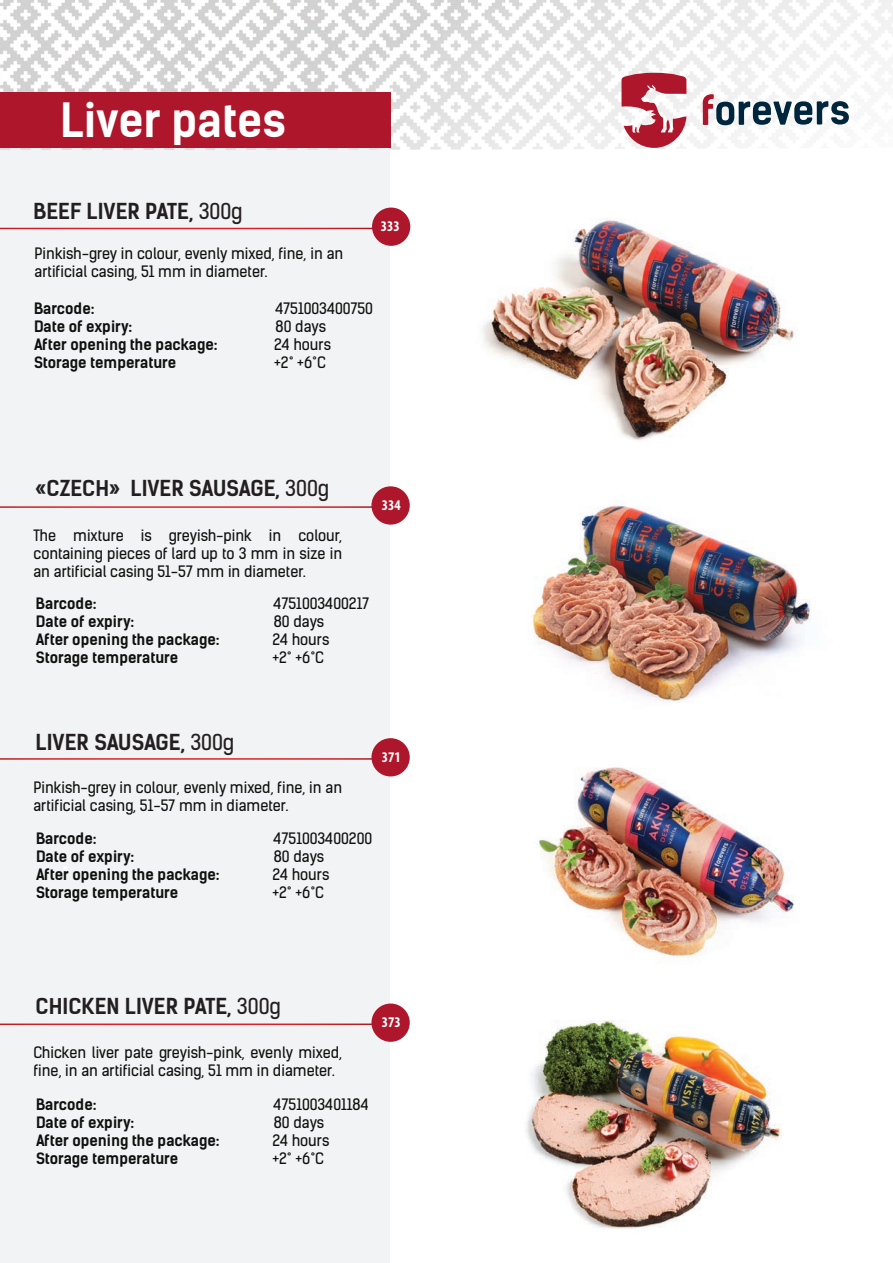
<style>
.page{position:relative;width:893px;height:1263px;background:#fff}
.page>*{position:absolute;margin:0;border:0;box-sizing:border-box;transform-origin:0 0}
.t1{font:700 45px "Kelson Sans";color:#fff}
.t2{font:700 21px "Kelson Sans";color:#231f20}
.t3{font:15px/18px "Kelson Sans";color:#0f110f}
.t4{font:700 15px "Kelson Sans";color:#0f110f}
.t5{font:700 condensed 14.7px "Myriad Pro";color:#fff}
.s1{font-weight:400}
</style>
<div class="page">
<img style="left:525px;top:1020px;width:257px;height:209px">
<img style="left:539px;top:767px;width:255px;height:191px">
<img style="left:532px;top:505px;width:279px;height:198px">
<img style="left:483px;top:218px;width:311px;height:222px">
<img style="left:0;top:0;width:893px;height:150px">
<div style="left:0;top:140px;width:390px;height:1123px;background:#f2f3f4"></div>
<div style="left:0;top:92px;width:390px;height:56px;background:#ae172b"></div>
<svg style="left:703px;top:94px;width:146px;height:31px"></svg>
<svg style="left:621px;top:73px;width:65px;height:75px"></svg>
<hr style="left:0;top:228px;width:387px;height:1px;background:#fff">
<hr style="left:0;top:506px;width:393px;height:2px;background:#fff">
<div style="left:372px;top:208px;width:38px;height:38px;background:#ae172b;border-radius:50%"></div>
<div style="left:371px;top:486px;width:39px;height:39px;background:#ae172b;border-radius:50%"></div>
<hr style="left:0;top:758px;width:393px;height:2px;background:#fff">
<div style="left:371px;top:738px;width:39px;height:38px;background:#ae172b;border-radius:50%"></div>
<hr style="left:0;top:1023px;width:393px;height:2px;background:#fff">
<div style="left:371px;top:1003px;width:39px;height:39px;background:#ae172b;border-radius:50%"></div>
<svg style="left:741px;top:1228px;width:41px;height:1px"></svg>
<svg style="left:706px;top:1218px;width:28px;height:11px"></svg>
<h1 class="t1" style="left:60px;top:93px;width:227px">Liver pates</h1>
<h2 class="t2" style="left:33px;top:199px;width:211px">BEEF LIVER PATE, <span class="s1">300g</span></h2>
<p class="t3" style="left:35px;top:245px;width:310px">Pinkish-grey in colour, evenly mixed, fine, in an artificial casing, 51 mm in diameter.</p>
<p class="t4" style="left:34px;top:299px;width:62px">Barcode:</p>
<p class="t3" style="left:275px;top:299px;width:99px">4751003400750</p>
<p class="t4" style="left:34px;top:317px;width:100px">Date of expiry:</p>
<p class="t3" style="left:275px;top:317px;width:52px">80 days</p>
<p class="t4" style="left:34px;top:335px;width:185px">After opening the package:</p>
<p class="t3" style="left:274px;top:335px;width:58px">24 hours</p>
<p class="t4" style="left:34px;top:353px;width:144px">Storage temperature</p>
<p class="t3" style="left:274px;top:353px;width:53px">+2˚ +6˚C</p>
<p class="t5" style="left:381px;top:217px;width:20px">333</p>
<h2 class="t2" style="left:36px;top:476px;width:295px">«CZECH» LIVER SAUSAGE, <span class="s1">300g</span></h2>
<p class="t3" style="left:33px;top:526px;width:310px;text-align:justify">The mixture is greyish-pink in colour, containing pieces of lard up to 3 mm in size in an artificial casing 51-57 mm in diameter.</p>
<p class="t4" style="left:36px;top:594px;width:62px">Barcode:</p>
<p class="t3" style="left:274px;top:594px;width:97px">4751003400217</p>
<p class="t4" style="left:36px;top:612px;width:100px">Date of expiry:</p>
<p class="t3" style="left:274px;top:612px;width:52px">80 days</p>
<p class="t4" style="left:36px;top:630px;width:185px">After opening the package:</p>
<p class="t3" style="left:272px;top:630px;width:58px">24 hours</p>
<p class="t4" style="left:36px;top:648px;width:144px">Storage temperature</p>
<p class="t3" style="left:272px;top:648px;width:53px">+2˚ +6˚C</p>
<p class="t5" style="left:382px;top:496px;width:20px">334</p>
<h2 class="t2" style="left:36px;top:729px;width:200px">LIVER SAUSAGE, <span class="s1">300g</span></h2>
<p class="t3" style="left:33px;top:778px;width:310px">Pinkish-grey in colour, evenly mixed, fine, in an artificial casing, 51-57 mm in diameter.</p>
<p class="t4" style="left:36px;top:830px;width:62px">Barcode:</p>
<p class="t3" style="left:274px;top:830px;width:100px">4751003400200</p>
<p class="t4" style="left:36px;top:848px;width:100px">Date of expiry:</p>
<p class="t3" style="left:274px;top:848px;width:52px">80 days</p>
<p class="t4" style="left:36px;top:866px;width:185px">After opening the package:</p>
<p class="t3" style="left:272px;top:866px;width:58px">24 hours</p>
<p class="t4" style="left:36px;top:884px;width:144px">Storage temperature</p>
<p class="t3" style="left:272px;top:884px;width:53px">+2˚ +6˚C</p>
<p class="t5" style="left:382px;top:747px;width:20px">371</p>
<h2 class="t2" style="left:36px;top:993px;width:247px">CHICKEN LIVER PATE, <span class="s1">300g</span></h2>
<p class="t3" style="left:33px;top:1043px;width:310px">Chicken liver pate greyish-pink, evenly mixed, fine, in an artificial casing, 51 mm in diameter.</p>
<p class="t4" style="left:36px;top:1095px;width:62px">Barcode:</p>
<p class="t3" style="left:274px;top:1095px;width:97px">4751003401184</p>
<p class="t4" style="left:36px;top:1113px;width:100px">Date of expiry:</p>
<p class="t3" style="left:274px;top:1113px;width:52px">80 days</p>
<p class="t4" style="left:36px;top:1131px;width:185px">After opening the package:</p>
<p class="t3" style="left:272px;top:1131px;width:58px">24 hours</p>
<p class="t4" style="left:36px;top:1149px;width:144px">Storage temperature</p>
<p class="t3" style="left:272px;top:1149px;width:53px">+2˚ +6˚C</p>
<p class="t5" style="left:382px;top:1013px;width:20px">373</p>
</div>
